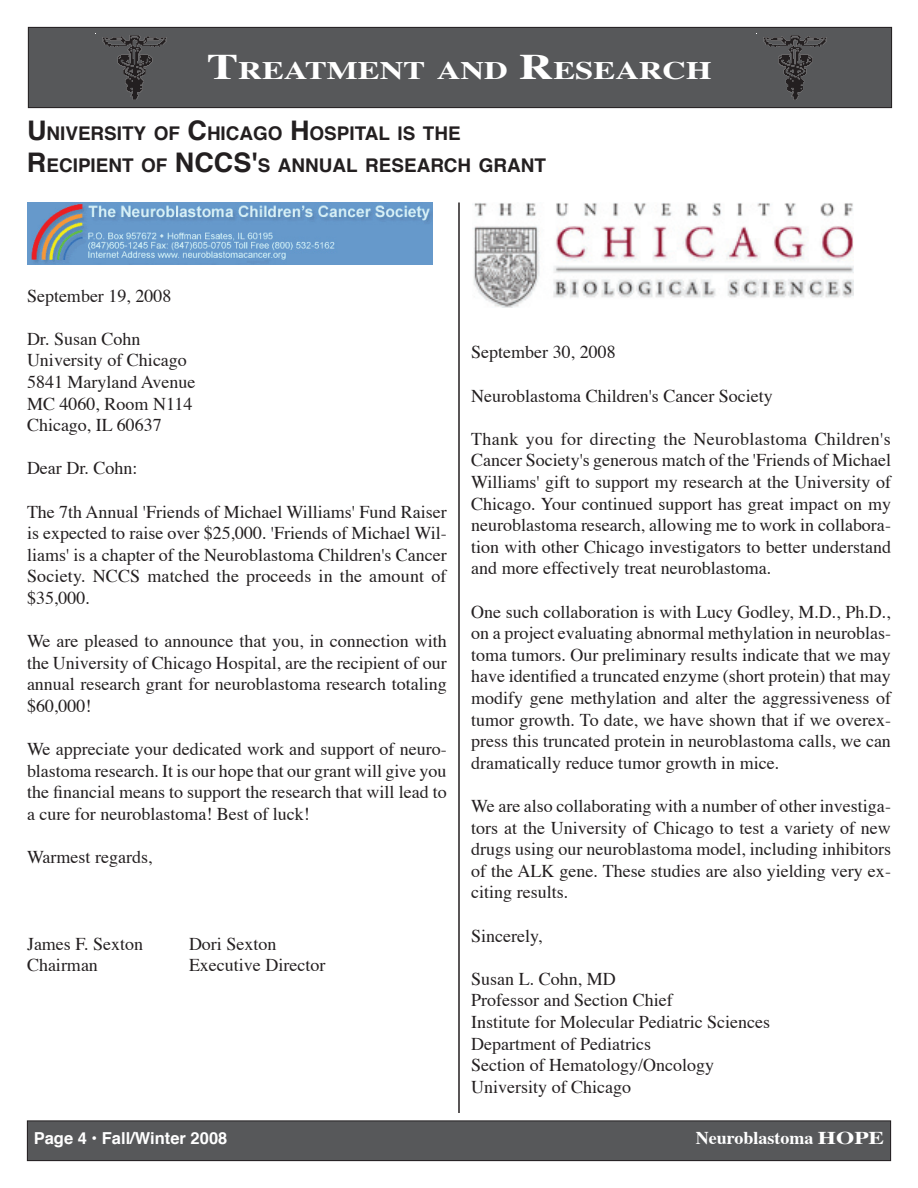
<style>
.page{position:relative;width:918px;height:1188px;background:#fff}
.page>*{position:absolute;margin:0;border:0;box-sizing:border-box;transform-origin:0 0}
.t1{font:700 25.2px "Times";color:#fff;scale:1.3 1}
.t2{font:700 18.9px/32.4px "Helvetica";color:#231f20}
.t3{font:18px/21.6px "Times";color:#231f20;text-align:justify}
.t4{font:700 18px "Times";color:#fff}
.t5{font:700 16.5px "Helvetica";color:#fff}
.s1{font-size:36px}
.s2{font-size:27px}
</style>
<div class="page">
<div style="left:27px;top:1121px;width:864px;height:40px;background:#57585a"></div>
<div style="left:27px;top:1120px;width:864px;height:41px;border:1px solid #231f20"></div>
<div style="left:28px;top:27px;width:864px;height:81px;background:#57585a"></div>
<div style="left:28px;top:27px;width:864px;height:81px;border:1px solid #231f20"></div>
<img style="left:102px;top:35px;width:65px;height:65px">
<img style="left:763px;top:35px;width:64px;height:65px">
<hr style="left:458px;top:202px;width:2px;height:911px;background:#231f20">
<img style="left:473px;top:202px;width:381px;height:106px">
<img style="left:27px;top:202px;width:406px;height:63px">
<h1 class="t1" style="left:207px;top:47px;width:389px"><span class="s1">T</span>REATMENT AND <span class="s1">R</span>ESEARCH</h1>
<p class="t2" style="left:27px;top:116px;width:520px"><span class="s2">U</span> NIVERSITY OF <span class="s2">C</span>HICAGO <span class="s2">H</span> OSPITAL IS THE<br><span class="s2">R</span> ECIPIENT OF <span class="s2">NCCS'</span>S ANNUAL RESEARCH GRANT</p>
<p class="t3" style="left:27px;top:283px;width:146px">September 19, 2008</p>
<p class="t3" style="left:27px;top:326px;width:170px;text-align:left">Dr. Susan Cohn<br>University of Chicago<br>5841 Maryland Avenue<br>MC 4060, Room N114<br>Chicago, IL 60637</p>
<p class="t3" style="left:27px;top:456px;width:112px">Dear Dr. Cohn:</p>
<p class="t3" style="left:27px;top:499px;width:421px">The 7th Annual 'Friends of Michael Williams' Fund Raiser is expected to raise over $25,000. 'Friends of Michael Wil&shy;liams' is a chapter of the Neuroblastoma Children's Cancer Society. NCCS matched the proceeds in the amount of $35,000.</p>
<p class="t3" style="left:27px;top:629px;width:421px">We are pleased to announce that you, in connection with the University of Chicago Hospital, are the recipient of our annual research grant for neuroblastoma research totaling $60,000!</p>
<p class="t3" style="left:27px;top:737px;width:421px">We appreciate your dedicated work and support of neuro&shy;blastoma research. It is our hope that our grant will give you the financial means to support the research that will lead to a cure for neuroblastoma! Best of luck!</p>
<p class="t3" style="left:27px;top:845px;width:127px">Warmest regards,</p>
<p class="t3" style="left:27px;top:931px;width:118px">James F. Sexton</p>
<p class="t3" style="left:189px;top:931px;width:89px">Dori Sexton</p>
<p class="t3" style="left:27px;top:953px;width:72px">Chairman</p>
<p class="t3" style="left:189px;top:953px;width:138px">Executive Director</p>
<p class="t3" style="left:471px;top:340px;width:146px">September 30, 2008</p>
<p class="t3" style="left:471px;top:383px;width:303px">Neuroblastoma Children's Cancer Society</p>
<p class="t3" style="left:471px;top:426px;width:421px">Thank you for directing the Neuroblastoma Children's Cancer Society's generous match of the 'Friends of Michael Williams' gift to support my research at the University of Chicago. Your continued support has great impact on my neuroblastoma research, allowing me to work in collabora&shy;tion with other Chicago investigators to better understand and more effectively treat neuroblastoma.</p>
<p class="t3" style="left:471px;top:599px;width:421px">One such collaboration is with Lucy Godley, M.D., Ph.D., on a project evaluating abnormal methylation in neuroblas&shy;toma tumors. Our preliminary results indicate that we may have identified a truncated enzyme (short protein) that may modify gene methylation and alter the aggressiveness of tumor growth. To date, we have shown that if we overex&shy;press this truncated protein in neuroblastoma calls, we can dramatically reduce tumor growth in mice.</p>
<p class="t3" style="left:471px;top:794px;width:421px">We are also collaborating with a number of other investiga&shy;tors at the University of Chicago to test a variety of new drugs using our neuroblastoma model, including inhibitors of the ALK gene. These studies are also yielding very ex&shy;citing results.</p>
<p class="t3" style="left:471px;top:923px;width:73px">Sincerely,</p>
<p class="t3" style="left:471px;top:966px;width:300px;text-align:left">Susan L. Cohn, MD<br>Professor and Section Chief<br>Institute for Molecular Pediatric Sciences<br>Department of Pediatrics<br>Section of Hematology/Oncology<br>University of Chicago</p>
<p class="t5" style="left:34px;top:1123px;width:195px">PAGE 4 • FALL/WINTER 2008</p>
<p class="t4" style="left:696px;top:1121px;width:190px">NEUROBLASTOMA HOPE</p>
</div>
